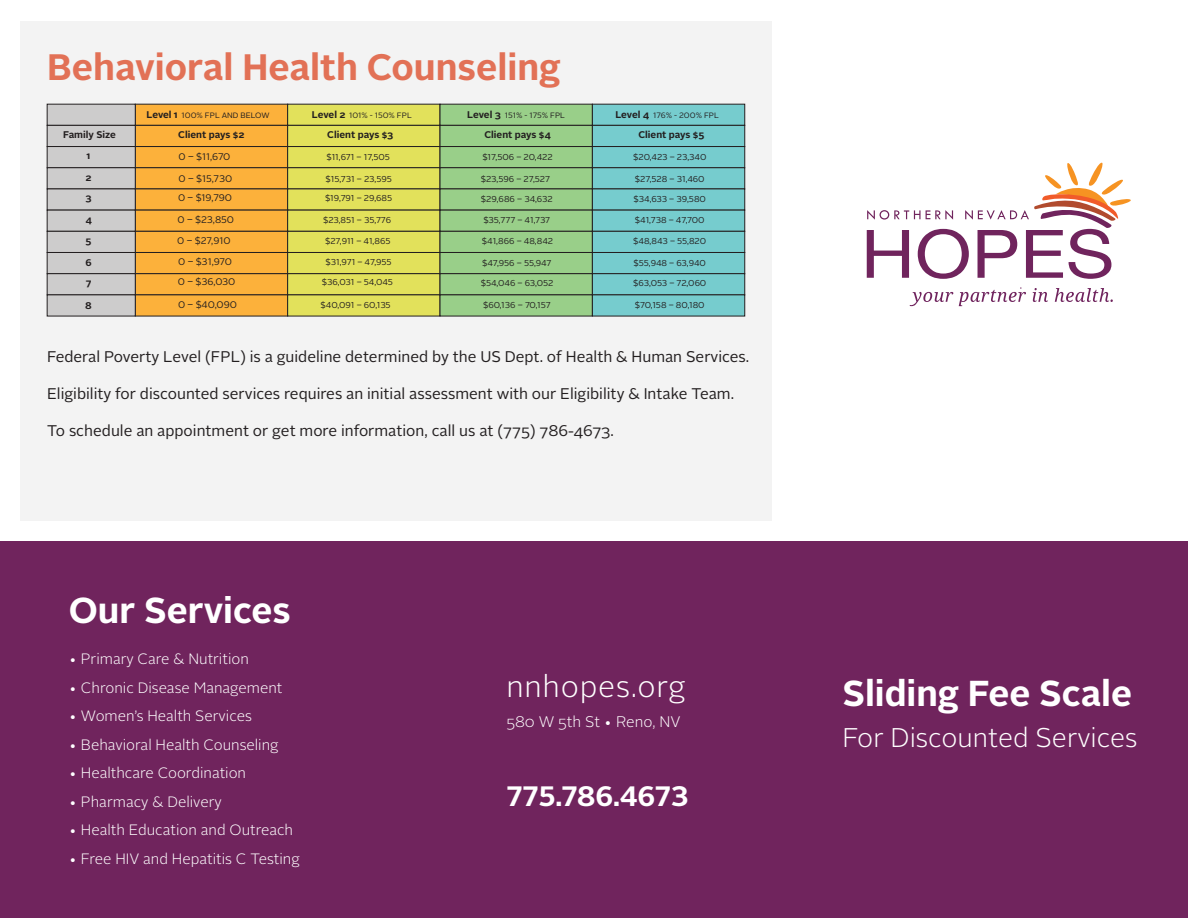
<style>
.page{position:relative;width:1188px;height:918px;background:#fff}
.page>*{position:absolute;margin:0;border:0;box-sizing:border-box;transform-origin:0 0}
.t1{font:700 36.75px "Alright Sans";color:#e27156}
.t2{font:700 36px "Alright Sans";color:#fff}
.t3{font:300 30.6px "Alright Sans";letter-spacing:.025em;color:#fff}
.t4{font:700 28.05px "Alright Sans";letter-spacing:-.01em;color:#fff}
.t5{font:300 27px "Alright Sans";color:#fff}
.t6{font:15.45px "Alright Sans";color:#231f20}
.t7{font:300 15.3px "Alright Sans";color:#fff}
.t8{font:300 15px "Alright Sans";color:#fff}
.t9{font:700 9.75px/20.9px "Alright Sans";color:#231f20}
.t10{font:9.6px/19.8px "Alright Sans";letter-spacing:-.005em;color:#231f20}
.t11{font:8.55px "Alright Sans";letter-spacing:-.005em;color:#231f20}
.t12{font:7.8px "Alright Sans";color:#231f20}
.s1{font-weight:700;font-size:9.75px}
</style>
<div class="page">
<div style="left:21px;top:21px;width:751px;height:499px;background:#f3f3f3"></div>
<svg style="left:867px;top:163px;width:264px;height:116px"></svg>
<svg style="left:910px;top:292px;width:43px;height:14px"></svg>
<svg style="left:959px;top:290px;width:67px;height:16px"></svg>
<svg style="left:1033px;top:288px;width:15px;height:14px"></svg>
<svg style="left:1055px;top:288px;width:58px;height:14px"></svg>
<div style="left:0;top:542px;width:1188px;height:376px;background:#70245d"></div>
<div style="left:135px;top:104px;width:153px;height:22px;background:#fcb13b"></div>
<div style="left:287px;top:104px;width:153px;height:22px;background:#e2e15b"></div>
<div style="left:440px;top:104px;width:153px;height:22px;background:#99cf89"></div>
<div style="left:592px;top:104px;width:153px;height:22px;background:#76ccce;border:1px solid #231f20"></div>
<div style="left:135px;top:125px;width:153px;height:22px;background:#fcb13b;border:1px solid #231f20"></div>
<div style="left:287px;top:125px;width:153px;height:22px;background:#e2e15b;border:1px solid #231f20"></div>
<div style="left:440px;top:125px;width:153px;height:22px;background:#99cf89;border:1px solid #231f20"></div>
<div style="left:592px;top:125px;width:153px;height:22px;background:#76ccce;border:1px solid #231f20"></div>
<div style="left:135px;top:146px;width:153px;height:22px;background:#fcb13b;border:1px solid #231f20"></div>
<div style="left:287px;top:146px;width:153px;height:22px;background:#e2e15b;border:1px solid #231f20"></div>
<div style="left:440px;top:146px;width:153px;height:22px;background:#99cf89;border:1px solid #231f20"></div>
<div style="left:592px;top:146px;width:153px;height:22px;background:#76ccce;border:1px solid #231f20"></div>
<div style="left:135px;top:167px;width:153px;height:22px;background:#fcb13b;border:1px solid #231f20"></div>
<div style="left:287px;top:167px;width:153px;height:22px;background:#e2e15b;border:1px solid #231f20"></div>
<div style="left:440px;top:167px;width:153px;height:22px;background:#99cf89;border:1px solid #231f20"></div>
<div style="left:592px;top:167px;width:153px;height:22px;background:#76ccce;border:1px solid #231f20"></div>
<div style="left:135px;top:189px;width:153px;height:21px;background:#fcb13b"></div>
<div style="left:287px;top:189px;width:153px;height:21px;background:#e2e15b"></div>
<div style="left:440px;top:189px;width:153px;height:21px;background:#99cf89"></div>
<div style="left:592px;top:189px;width:153px;height:21px;background:#76ccce"></div>
<div style="left:135px;top:210px;width:153px;height:22px;background:#fcb13b"></div>
<div style="left:287px;top:210px;width:153px;height:22px;background:#e2e15b"></div>
<div style="left:440px;top:210px;width:153px;height:22px;background:#99cf89"></div>
<div style="left:592px;top:210px;width:153px;height:22px;background:#76ccce"></div>
<div style="left:135px;top:231px;width:153px;height:22px;background:#fcb13b;border:1px solid #231f20"></div>
<div style="left:287px;top:231px;width:153px;height:22px;background:#e2e15b;border:1px solid #231f20"></div>
<div style="left:440px;top:231px;width:153px;height:22px;background:#99cf89;border:1px solid #231f20"></div>
<div style="left:592px;top:231px;width:153px;height:22px;background:#76ccce;border:1px solid #231f20"></div>
<div style="left:135px;top:252px;width:153px;height:22px;background:#fcb13b;border:1px solid #231f20"></div>
<div style="left:287px;top:252px;width:153px;height:22px;background:#e2e15b;border:1px solid #231f20"></div>
<div style="left:440px;top:252px;width:153px;height:22px;background:#99cf89;border:1px solid #231f20"></div>
<div style="left:592px;top:252px;width:153px;height:22px;background:#76ccce;border:1px solid #231f20"></div>
<div style="left:135px;top:273px;width:153px;height:22px;background:#fcb13b;border:1px solid #231f20"></div>
<div style="left:287px;top:273px;width:153px;height:22px;background:#e2e15b;border:1px solid #231f20"></div>
<div style="left:440px;top:273px;width:153px;height:22px;background:#99cf89;border:1px solid #231f20"></div>
<div style="left:592px;top:273px;width:153px;height:22px;background:#76ccce;border:1px solid #231f20"></div>
<div style="left:135px;top:295px;width:153px;height:21px;background:#fcb13b"></div>
<div style="left:287px;top:295px;width:153px;height:21px;background:#e2e15b"></div>
<div style="left:440px;top:295px;width:153px;height:21px;background:#99cf89"></div>
<div style="left:592px;top:295px;width:153px;height:21px;background:#76ccce"></div>
<div style="left:47px;top:104px;width:89px;height:22px;background:#cdcccc;border:1px solid #231f20"></div>
<div style="left:47px;top:125px;width:89px;height:22px;background:#cdcccc;border:1px solid #231f20"></div>
<div style="left:47px;top:146px;width:89px;height:22px;background:#cdcccc;border:1px solid #231f20"></div>
<div style="left:47px;top:167px;width:89px;height:22px;background:#cdcccc;border:1px solid #231f20"></div>
<div style="left:47px;top:189px;width:89px;height:21px;background:#cdcccc"></div>
<div style="left:47px;top:210px;width:89px;height:22px;background:#cdcccc"></div>
<div style="left:47px;top:231px;width:89px;height:22px;background:#cdcccc;border:1px solid #231f20"></div>
<div style="left:47px;top:252px;width:89px;height:22px;background:#cdcccc;border:1px solid #231f20"></div>
<div style="left:47px;top:273px;width:89px;height:22px;background:#cdcccc;border:1px solid #231f20"></div>
<div style="left:47px;top:295px;width:89px;height:21px;background:#cdcccc"></div>
<h1 class="t1" style="left:47px;top:42px;width:515px">Behavioral Health Counseling</h1>
<p class="t9" style="left:63px;top:125px;width:54px;text-align:center">Family Size<br>1</p>
<p class="t9" style="left:86px;top:168px;width:8px;line-height:20.1px">2<br>3</p>
<p class="t9" style="left:85px;top:210px;width:8px">4<br>5</p>
<p class="t9" style="left:85px;top:253px;width:8px;line-height:20.2px">6<br>7</p>
<p class="t9" style="left:85px;top:295px;width:8px">8</p>
<p class="t12" style="left:147px;top:110px;width:124px"><span class="s1">Level 1</span> 100% FPL AND BELOW</p>
<p class="t12" style="left:312px;top:110px;width:101px"><span class="s1">Level 2</span> 101% - 150% FPL</p>
<p class="t12" style="left:467px;top:110px;width:99px"><span class="s1">Level 3</span> 151% - 175% FPL</p>
<p class="t12" style="left:615px;top:110px;width:105px"><span class="s1">Level 4</span> 176% - 200% FPL</p>
<p class="t9" style="left:178px;top:125px;width:68px">Client pays $2</p>
<p class="t9" style="left:327px;top:125px;width:67px">Client pays $3</p>
<p class="t9" style="left:484px;top:125px;width:68px">Client pays $4</p>
<p class="t9" style="left:638px;top:125px;width:67px">Client pays $5</p>
<p class="t10" style="left:179px;top:147px;width:53px">0 – $11,670</p>
<p class="t10" style="left:178px;top:168px;width:56px">0 – $15,730<br>0 – $19,790</p>
<p class="t10" style="left:177px;top:209px;width:58px;line-height:20.5px">0 – $23,850<br>0 – $27,910</p>
<p class="t10" style="left:178px;top:252px;width:59px">0 – $31,970<br>0 – $36,030</p>
<p class="t10" style="left:178px;top:295px;width:60px">0 – $40,090</p>
<p class="t11" style="left:326px;top:151px;width:65px">$11,671 – 17,505</p>
<p class="t11" style="left:325px;top:173px;width:68px">$15,731 – 23,595</p>
<p class="t11" style="left:325px;top:193px;width:69px">$19,791 – 29,685</p>
<p class="t11" style="left:323px;top:214px;width:70px">$23,851 – 35,776</p>
<p class="t11" style="left:325px;top:235px;width:67px">$27,911 – 41,865</p>
<p class="t11" style="left:326px;top:256px;width:68px">$31,971 – 47,955</p>
<p class="t11" style="left:322px;top:276px;width:73px">$36,031 – 54,045</p>
<p class="t11" style="left:321px;top:299px;width:72px">$40,091 – 60,135</p>
<p class="t11" style="left:482px;top:151px;width:72px">$17,506 – 20,422</p>
<p class="t11" style="left:481px;top:173px;width:71px">$23,596 – 27,527</p>
<p class="t11" style="left:481px;top:193px;width:73px">$29,686 – 34,632</p>
<p class="t11" style="left:483px;top:215px;width:68px">$35,777 – 41,737</p>
<p class="t11" style="left:482px;top:235px;width:73px">$41,866 – 48,842</p>
<p class="t11" style="left:482px;top:257px;width:71px">$47,956 – 55,947</p>
<p class="t11" style="left:481px;top:277px;width:74px">$54,046 – 63,052</p>
<p class="t11" style="left:483px;top:300px;width:69px">$60,136 – 70,157</p>
<p class="t11" style="left:633px;top:151px;width:75px">$20,423 – 23,340</p>
<p class="t11" style="left:635px;top:173px;width:71px">$27,528 – 31,460</p>
<p class="t11" style="left:634px;top:193px;width:74px">$34,633 – 39,580</p>
<p class="t11" style="left:635px;top:215px;width:71px">$41,738 – 47,700</p>
<p class="t11" style="left:633px;top:235px;width:75px">$48,843 – 55,820</p>
<p class="t11" style="left:634px;top:257px;width:74px">$55,948 – 63,940</p>
<p class="t11" style="left:633px;top:277px;width:75px">$63,053 – 72,060</p>
<p class="t11" style="left:635px;top:300px;width:71px">$70,158 – 80,180</p>
<h3 class="t6" style="left:47px;top:346px;width:704px">Federal Poverty Level (FPL) is a guideline determined by the US Dept. of Health &amp; Human Services.</h3>
<h3 class="t6" style="left:47px;top:383px;width:688px">Eligibility for discounted services requires an initial assessment with our Eligibility &amp; Intake Team.</h3>
<h3 class="t6" style="left:47px;top:420px;width:568px">To schedule an appointment or get more information, call us at (775) 786-4673.</h3>
<h2 class="t2" style="left:69px;top:586px;width:223px">Our Services</h2>
<h3 class="t8" style="left:69px;top:649px;width:181px">• Primary Care &amp; Nutrition</h3>
<h3 class="t8" style="left:69px;top:677px;width:215px">• Chronic Disease Management</h3>
<h3 class="t8" style="left:69px;top:706px;width:185px">• Women’s Health Services</h3>
<h3 class="t8" style="left:69px;top:734px;width:211px">• Behavioral Health Counseling</h3>
<h3 class="t8" style="left:69px;top:763px;width:179px">• Healthcare Coordination</h3>
<h3 class="t8" style="left:69px;top:791px;width:155px">• Pharmacy &amp; Delivery</h3>
<h3 class="t8" style="left:69px;top:820px;width:226px">• Health Education and Outreach</h3>
<h3 class="t8" style="left:69px;top:848px;width:232px">• Free HIV and Hepatitis C Testing</h3>
<h3 class="t3" style="left:507px;top:665px;width:181px">nnhopes.org</h3>
<h3 class="t7" style="left:507px;top:712px;width:176px">580 W 5th St • Reno, NV</h3>
<h3 class="t4" style="left:507px;top:777px;width:184px">775.786.4673</h3>
<h2 class="t2" style="left:842px;top:668px;width:291px">Sliding Fee Scale</h2>
<h3 class="t5" style="left:842px;top:719px;width:297px">For Discounted Services</h3>
</div>
